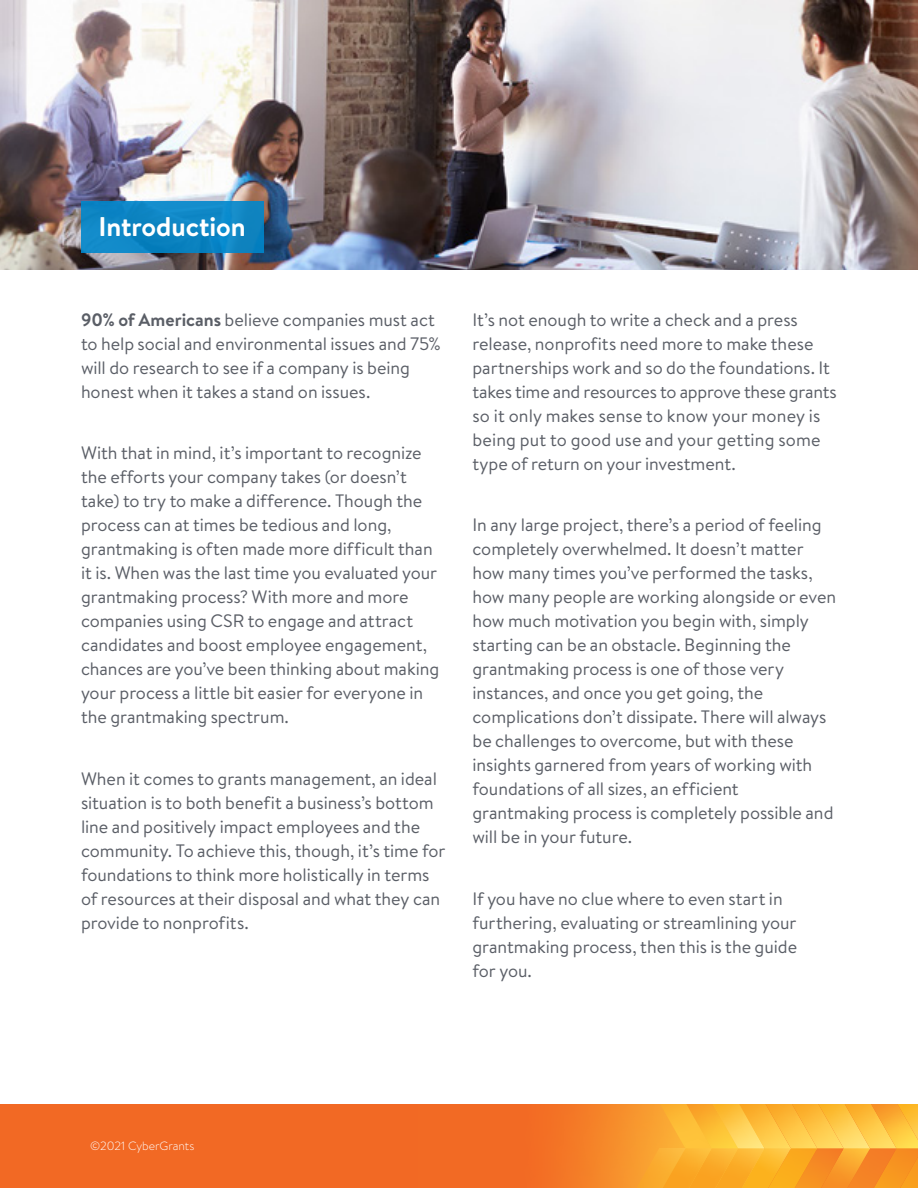
<style>
.page{position:relative;width:918px;height:1188px;background:#fff}
.page>*{position:absolute;margin:0;border:0;box-sizing:border-box;transform-origin:0 0}
.Body{font:700 27px "Brandon Text";letter-spacing:-.005em;color:#fff}
.Body-2{font:18px/24px "Brandon Text";letter-spacing:-.005em;color:#5a5e66}
.t1{font:300 12px "Brandon Text";color:#fff}
.s1{font-weight:700}
</style>
<div class="page">
<img style="left:0;top:0;width:918px;height:270px">
<div style="left:0;top:1104px;width:918px;height:84px;background:#f26924"></div>
<svg style="left:554px;top:1104px;width:364px;height:84px;background:#f9a631"></svg>
<div style="left:81px;top:201px;width:182px;height:52px;background:#0f86c4"></div>
<p class="Body" style="left:99px;top:208px;width:148px">Introduction</p>
<p class="Body-2" style="left:81px;top:307px;width:361px"><span class="s1">90% of Americans</span> believe companies must act to help social and environmental issues and 75% will do research to see if a company is being honest when it takes a stand on issues.</p>
<p class="Body-2" style="left:81px;top:440px;width:360px">With that in mind, it’s important to recognize the efforts your company takes (or doesn’t take) to try to make a difference. Though the process can at times be tedious and long, grantmaking is often made more difficult than it is. When was the last time you evaluated your grantmaking process? With more and more companies using CSR to engage and attract candidates and boost employee engagement, chances are you’ve been thinking about making your process a little bit easier for everyone in the grantmaking spectrum.</p>
<p class="Body-2" style="left:81px;top:766px;width:366px">When it comes to grants management, an ideal situation is to both benefit a business’s bottom line and positively impact employees and the community. To achieve this, though, it’s time for foundations to think more holistically in terms of resources at their disposal and what they can provide to nonprofits.</p>
<p class="Body-2" style="left:472px;top:307px;width:366px">It’s not enough to write a check and a press release, nonprofits need more to make these partnerships work and so do the foundations. It takes time and resources to approve these grants so it only makes sense to know your money is being put to good use and your getting some type of return on your investment.</p>
<p class="Body-2" style="left:472px;top:512px;width:365px">In any large project, there’s a period of feeling completely overwhelmed. It doesn’t matter how many times you’ve performed the tasks, how many people are working alongside or even how much motivation you begin with, simply starting can be an obstacle. Beginning the grantmaking process is one of those very instances, and once you get going, the complications don’t dissipate. There will always be challenges to overcome, but with these insights garnered from years of working with foundations of all sizes, an efficient grantmaking process is completely possible and will be in your future.</p>
<p class="Body-2" style="left:472px;top:886px;width:326px">If you have no clue where to even start in furthering, evaluating or streamlining your grantmaking process, then this is the guide for you.</p>
<p class="t1" style="left:90px;top:1138px;width:106px">©2021 CyberGrants</p>
</div>
